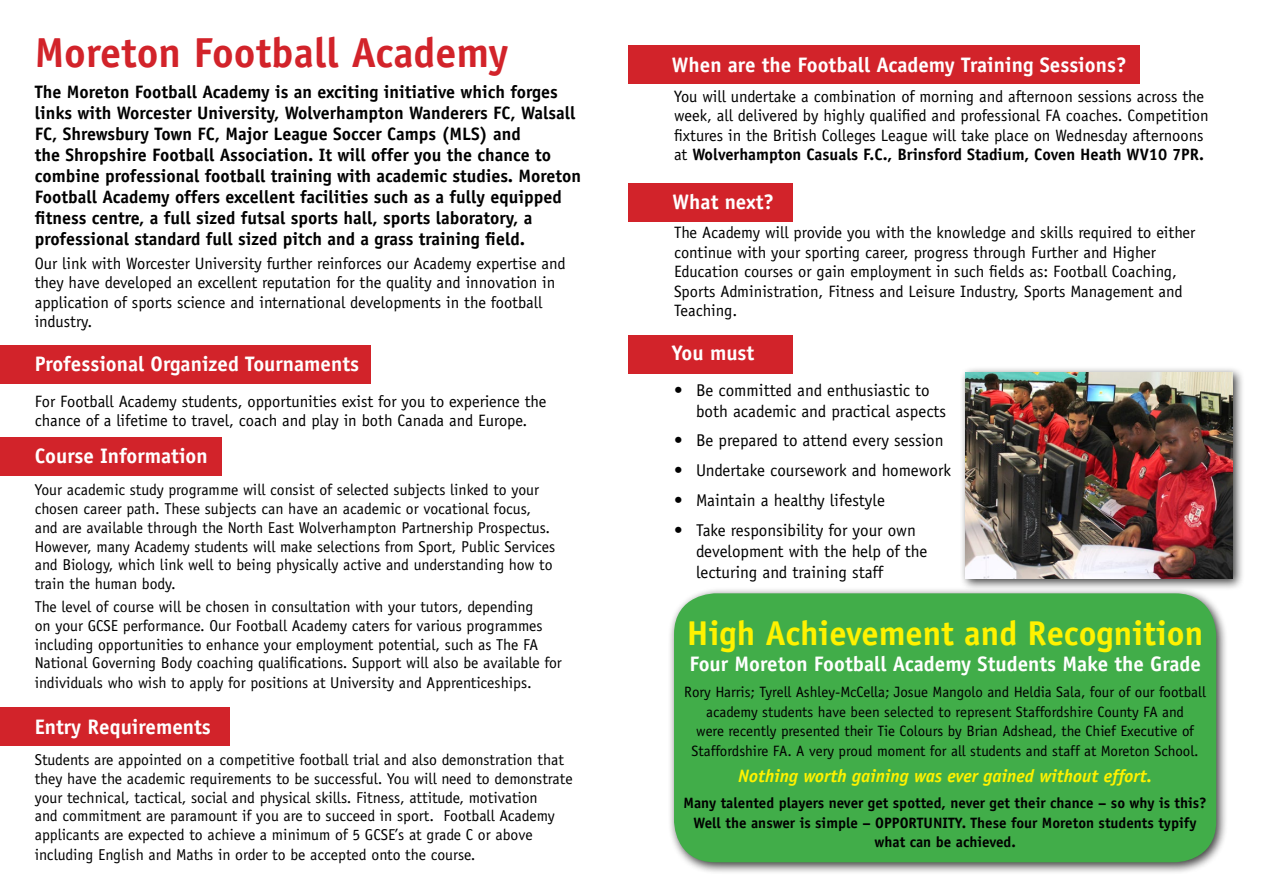
<style>
.page{position:relative;width:1263px;height:893px;background:#fff}
.page>*{position:absolute;margin:0;border:0;box-sizing:border-box;transform-origin:0 0}
.t1{font:700 42px "Officina Sans";color:#d2232a}
.t2{font:700 34.5px "Officina Sans";color:#fff200}
.t3{font:700 21px "Officina Sans";color:#fff}
.t4{font:700 18px/21px "Officina Sans";color:#000}
.t5{font:italic 700 18px "Officina Sans";color:#fff200}
.t6{font:17.1px/21px "Officina Sans";color:#000}
.t7{font:16.5px/19.5px "Officina Sans";color:#000}
.t8{font:15.75px/18.9px "Officina Sans";color:#000}
.t9{font:15px/19.5px "Officina Sans";color:#000;text-align:center}
.t10{font:700 15px/19.5px "Officina Sans";color:#000;text-align:center}
.s1{font-weight:700}
</style>
<div class="page">
<div style="left:0;top:345px;width:371px;height:39px;background:#d2232a"></div>
<div style="left:0;top:437px;width:222px;height:39px;background:#d2232a"></div>
<div style="left:0;top:707px;width:230px;height:39px;background:#d2232a"></div>
<div style="left:629px;top:45px;width:511px;height:39px;background:#d2232a"></div>
<div style="left:629px;top:183px;width:164px;height:39px;background:#d2232a"></div>
<div style="left:629px;top:335px;width:164px;height:39px;background:#d2232a"></div>
<div style="left:668px;top:587px;width:560px;height:287px;background:#000;opacity:.75"></div>
<div style="left:674px;top:593px;width:542px;height:269px;background:#41ad49;border-radius:41px"></div>
<div style="left:959px;top:366px;width:286px;height:225px;background:#000;opacity:.75"></div>
<img style="left:965px;top:372px;width:268px;height:207px">
<h1 class="t1" style="left:35px;top:27px;width:475px">Moreton Football Academy</h1>
<p class="t4" style="left:35px;top:81px;width:548px">The Moreton Football Academy is an exciting initiative which forges links with Worcester University, Wolverhampton Wanderers FC, Walsall FC, Shrewsbury Town FC, Major League Soccer Camps (MLS) and<br>the Shropshire Football Association. It will offer you the chance to combine professional football training with academic studies. Moreton Football Academy offers excellent facilities such as a fully equipped fitness centre, a full sized futsal sports hall, sports laboratory, a professional standard full sized pitch and a grass training field.</p>
<p class="t7" style="left:35px;top:253px;width:532px">Our link with Worcester University further reinforces our Academy expertise and they have developed an excellent reputation for the quality and innovation in application of sports science and international developments in the football industry.</p>
<h3 class="t3" style="left:35px;top:350px;width:326px">Professional Organized Tournaments</h3>
<p class="t7" style="left:35px;top:392px;width:513px">For Football Academy students, opportunities exist for you to experience the chance of a lifetime to travel, coach and play in both Canada and Europe.</p>
<h3 class="t3" style="left:35px;top:443px;width:175px">Course Information</h3>
<p class="t8" style="left:35px;top:481px;width:522px">Your academic study programme will consist of selected subjects linked to your chosen career path. These subjects can have an academic or vocational focus, and are available through the North East Wolverhampton Partnership Prospectus.<br>However, many Academy students will make selections from Sport, Public Services and Biology, which link well to being physically active and understanding how to train the human body.</p>
<p class="t8" style="left:35px;top:597px;width:529px">The level of course will be chosen in consultation with your tutors, depending<br>on your GCSE performance. Our Football Academy caters for various programmes including opportunities to enhance your employment potential, such as The FA National Governing Body coaching qualifications. Support will also be available for individuals who wish to apply for positions at University and Apprenticeships.</p>
<h3 class="t3" style="left:35px;top:713px;width:178px">Entry Requirements</h3>
<p class="t8" style="left:35px;top:750px;width:539px">Students are appointed on a competitive football trial and also demonstration that they have the academic requirements to be successful. You will need to demonstrate your technical, tactical, social and physical skills. Fitness, attitude, motivation<br>and commitment are paramount if you are to succeed in sport. Football Academy applicants are expected to achieve a minimum of 5 GCSE’s at grade C or above including English and Maths in order to be accepted onto the course.</p>
<h3 class="t3" style="left:672px;top:51px;width:456px">When are the Football Academy Training Sessions?</h3>
<p class="t7" style="left:674px;top:87px;width:536px">You will undertake a combination of morning and afternoon sessions across the week, all delivered by highly qualified and professional FA coaches. Competition fixtures in the British Colleges League will take place on Wednesday afternoons at <span class="s1">Wolverhampton Casuals F.C., Brinsford Stadium, Coven Heath WV10 7PR.</span></p>
<h3 class="t3" style="left:673px;top:189px;width:103px">What next?</h3>
<p class="t7" style="left:674px;top:223px;width:523px">The Academy will provide you with the knowledge and skills required to either continue with your sporting career, progress through Further and Higher Education courses or gain employment in such fields as: Football Coaching, Sports Administration, Fitness and Leisure Industry, Sports Management and Teaching.</p>
<h3 class="t3" style="left:672px;top:339px;width:84px">You must</h3>
<p class="t6" style="left:696px;top:379px;width:252px;text-indent:-22px">• Be committed and enthusiastic to both academic and practical aspects</p>
<p class="t6" style="left:674px;top:430px;width:271px">• Be prepared to attend every session</p>
<p class="t6" style="left:674px;top:460px;width:278px">• Undertake coursework and homework</p>
<p class="t6" style="left:674px;top:490px;width:212px">• Maintain a healthy lifestyle</p>
<p class="t6" style="left:696px;top:520px;width:233px;text-indent:-22px">• Take responsibility for your own development with the help of the lecturing and training staff</p>
<h2 class="t2" style="left:687px;top:612px;width:518px">High Achievement and Recognition</h2>
<h3 class="t3" style="left:689px;top:651px;width:513px">Four Moreton Football Academy Students Make the Grade</h3>
<p class="t9" style="left:684px;top:682px;width:523px">Rory Harris; Tyrell Ashley-McCella; Josue Mangolo and Heldia Sala, four of our football academy students have been selected to represent Staffordshire County FA and<br>were recently presented their Tie Colours by Brian Adshead, the Chief Executive of Staffordshire FA. A very proud moment for all students and staff at Moreton School.</p>
<p class="t5" style="left:738px;top:765px;width:416px">Nothing worth gaining was ever gained without effort.</p>
<p class="t10" style="left:683px;top:793px;width:525px">Many talented players never get spotted, never get their chance – so why is this?<br>Well the answer is simple – OPPORTUNITY. These four Moreton students typify what can be achieved.</p>
</div>
